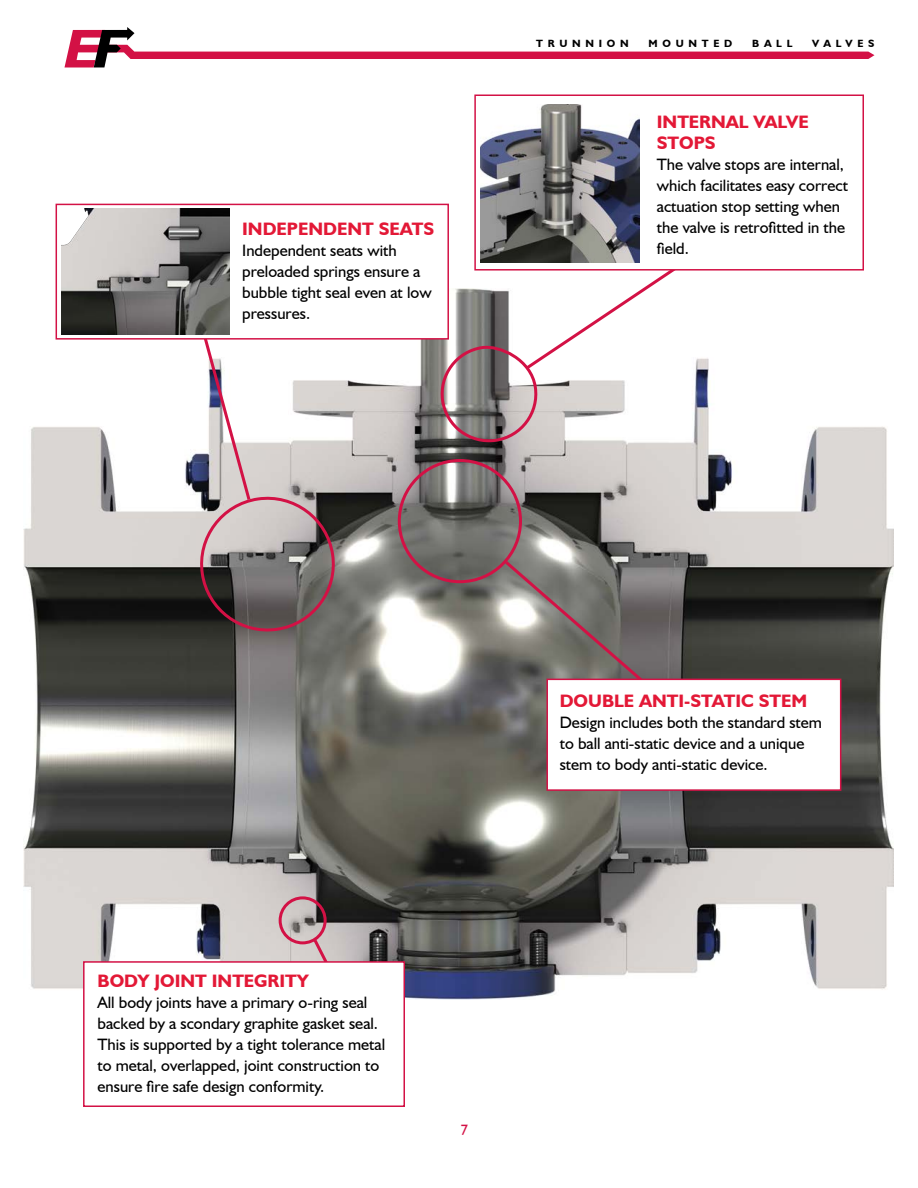
<style>
.page{position:relative;width:918px;height:1188px;background:#fff}
.page>*{position:absolute;margin:0;border:0;box-sizing:border-box;transform-origin:0 0}
.t1{font:700 18px/21px "Humanist 521 BT";color:#e31836}
.t2{font:16.5px/21px "Humanist 521 BT";color:#000}
.t3{font:700 10.5px "Humanist 521 BT";letter-spacing:.45em;color:#000}
</style>
<div class="page">
<svg style="left:64px;top:27px;width:810px;height:41px"></svg>
<img style="left:23px;top:288px;width:870px;height:712px">
<div style="left:398px;top:459px;width:124px;height:124px;border:3px solid #d31145;border-radius:50%"></div>
<svg style="left:502px;top:558px;width:174px;height:153px;background:#7e7876"></svg>
<svg style="left:439px;top:271px;width:254px;height:173px"></svg>
<svg style="left:197px;top:340px;width:141px;height:295px"></svg>
<div style="left:279px;top:896px;width:48px;height:48px;border:3px solid #d31145;border-radius:50%"></div>
<svg style="left:311px;top:936px;width:33px;height:25px"></svg>
<div style="left:547px;top:679px;width:294px;height:111px;background:#fff"></div>
<div style="left:546px;top:679px;width:295px;height:112px;border:2px solid #d31145"></div>
<div style="left:84px;top:962px;width:320px;height:144px;background:#fff"></div>
<div style="left:83px;top:961px;width:322px;height:146px;border:2px solid #d31145"></div>
<div style="left:474px;top:94px;width:390px;height:177px;border:2px solid #d31145"></div>
<img style="left:481px;top:105px;width:159px;height:158px">
<div style="left:56px;top:204px;width:392px;height:135px;background:#fff"></div>
<div style="left:56px;top:204px;width:393px;height:136px;border:2px solid #d31145"></div>
<img style="left:62px;top:209px;width:168px;height:126px">
<p class="t1" style="left:242px;top:217px;width:193px">INDEPENDENT SEATS</p>
<p class="t2" style="left:242px;top:239px;width:191px">Independent seats with preloaded springs ensure a bubble tight seal even at low pressures.</p>
<p class="t3" style="left:536px;top:37px;width:94px">TRUNNION</p>
<p class="t3" style="left:649px;top:37px;width:85px">MOUNTED</p>
<p class="t3" style="left:752px;top:37px;width:42px">BALL</p>
<p class="t3" style="left:812px;top:37px;width:64px">VALVES</p>
<p class="t1" style="left:657px;top:111px;width:153px">INTERNAL VALVE<br>STOPS</p>
<p class="t2" style="left:657px;top:154px;width:193px">The valve stops are internal, which facilitates easy correct actuation stop setting when the valve is retrofitted in the field.</p>
<p class="t1" style="left:98px;top:970px;width:213px">BODY JOINT INTEGRITY</p>
<p class="t2" style="left:98px;top:992px;width:289px">All body joints have a primary o-ring seal backed by a scondary graphite gasket seal.<br>This is supported by a tight tolerance metal to metal, overlapped, joint construction to ensure fire safe design conformity.</p>
<p class="t1" style="left:560px;top:690px;width:249px">DOUBLE ANTI-STATIC STEM</p>
<p class="t2" style="left:560px;top:711px;width:264px">Design includes both the standard stem to ball anti-static device and a unique stem to body anti-static device.</p>
</div>
